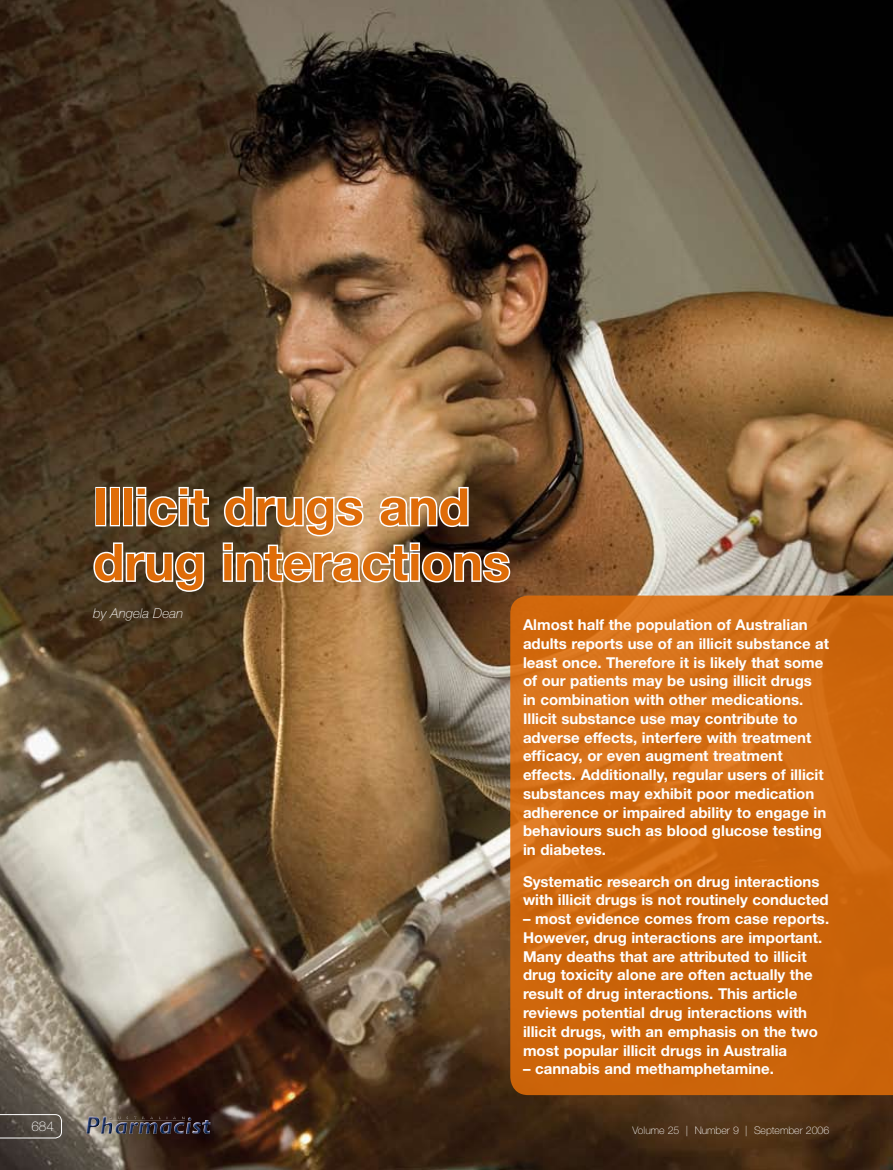
<style>
.page{position:relative;width:893px;height:1170px;background:#fff}
.page>*{position:absolute;margin:0;border:0;box-sizing:border-box;transform-origin:0 0}
.t1{font:700 51px/55.5px "Helvetica Neue";color:#df6c08}
.t2{font:700 15px/18.8px "Helvetica Neue";color:#fff}
.t3{font:italic 100 13.5px "Helvetica Neue";color:#fff}
.t4{font:100 13.5px "Helvetica Neue";color:#fff}
.t5{font:100 10.5px "Helvetica Neue";color:#fff}
</style>
<div class="page">
<img style="left:0;top:0;width:893px;height:1169px">
<svg style="left:0;top:1114px;width:62px;height:24px"></svg>
<img style="left:109px;top:1116px;width:102px;height:18px">
<div style="left:95px;top:487px;width:11px;height:39px;border:3px solid #fff"></div>
<div style="left:110px;top:487px;width:10px;height:39px;border:3px solid #fff"></div>
<div style="left:123px;top:487px;width:10px;height:39px;border:3px solid #fff"></div>
<svg style="left:135px;top:485px;width:75px;height:43px"></svg>
<svg style="left:92px;top:541px;width:114px;height:52px"></svg>
<svg style="left:221px;top:485px;width:291px;height:99px"></svg>
<svg style="left:510px;top:595px;width:383px;height:499px;background:#ce680f"></svg>
<h1 class="t1" style="left:93px;top:477px;width:418px">Illicit drugs and drug interactions</h1>
<p class="t3" style="left:93px;top:605px;width:92px">by Angela Dean</p>
<p class="t2" style="left:523px;top:615px;width:308px">Almost half the population of Australian adults reports use of an illicit substance at least once. Therefore it is likely that some of our patients may be using illicit drugs<br>in combination with other medications.<br>Illicit substance use may contribute to adverse effects, interfere with treatment efficacy, or even augment treatment effects. Additionally, regular users of illicit substances may exhibit poor medication adherence or impaired ability to engage in behaviours such as blood glucose testing in diabetes.</p>
<p class="t2" style="left:523px;top:871px;width:307px">Systematic research on drug interactions with illicit drugs is not routinely conducted</p>
<p class="t2" style="left:523px;top:909px;width:308px">– most evidence comes from case reports.<br>However, drug interactions are important.<br>Many deaths that are attributed to illicit drug toxicity alone are often actually the result of drug interactions. This article reviews potential drug interactions with illicit drugs, with an emphasis on the two most popular illicit drugs in Australia</p>
<p class="t2" style="left:523px;top:1059px;width:252px">– cannabis and methamphetamine.</p>
<p class="t4" style="left:31px;top:1118px;width:24px">684</p>
<p class="t5" style="left:632px;top:1123px;width:198px">Volume 25 | Number 9 | September 2006</p>
</div>
